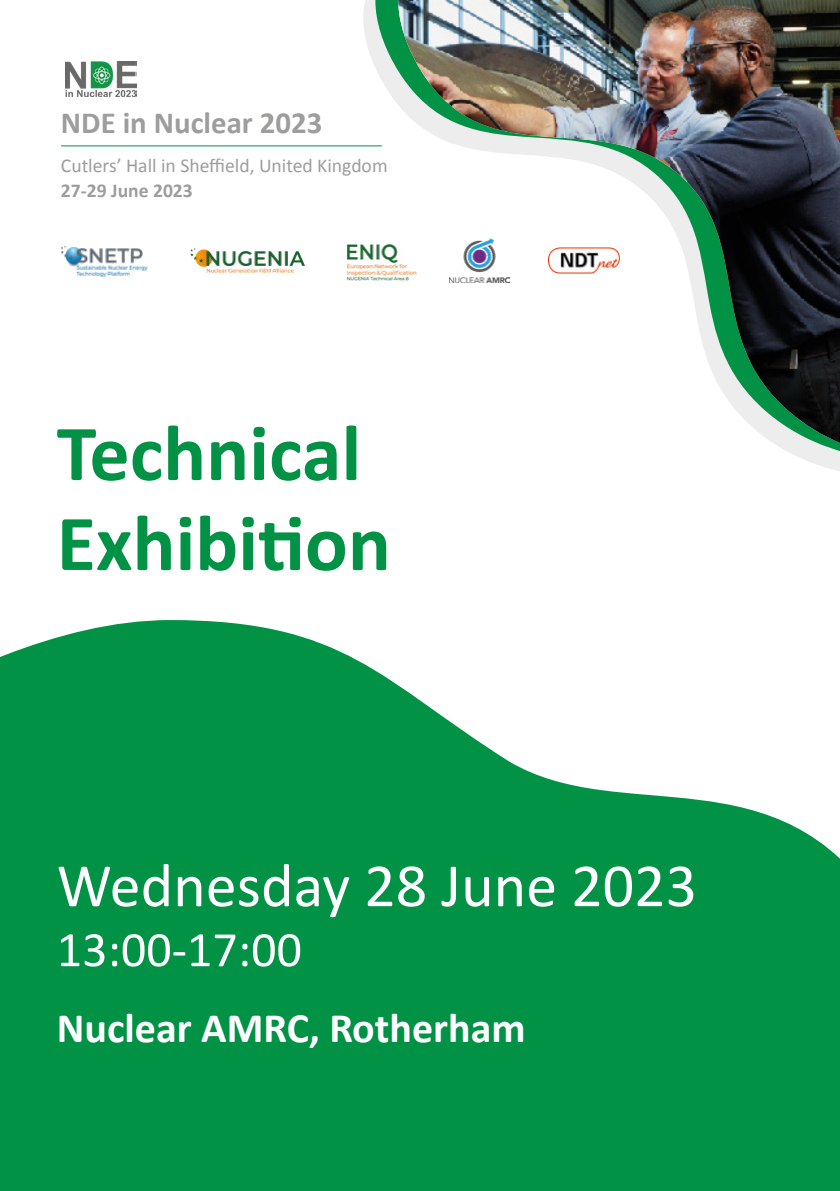
<style>
.page{position:relative;width:840px;height:1191px;background:#fff}
.page>*{position:absolute;margin:0;border:0;box-sizing:border-box;transform-origin:0 0}
.t1{font:700 80px/90px "Calibri";color:#029246}
.t2{font:62px "Calibri";color:#fff}
.t3{font:50px "Calibri";color:#fff}
.t4{font:700 42px "Calibri";color:#fff}
.t5{font:700 30.8px "Calibri";color:#9d9d9c}
.t6{font:19.6px "Calibri";color:#9d9d9c}
.t7{font:700 19.6px "Calibri";color:#9d9d9c}
</style>
<div class="page">
<svg style="left:0;top:620px;width:839px;height:291px;fill:#029246"></svg>
<div style="left:0;top:911px;width:839px;height:280px;background:#029246"></div>
<svg style="left:363px;top:0;width:23px;height:147px"></svg>
<svg style="left:386px;top:0;width:453px;height:471px"></svg>
<img style="left:398px;top:0;width:441px;height:443px">
<img style="left:65px;top:61px;width:71px;height:35px">
<hr style="left:61px;top:145px;width:320px;height:1px;background:#029246">
<img style="left:61px;top:246px;width:87px;height:31px">
<img style="left:346px;top:238px;width:76px;height:47px">
<img style="left:191px;top:248px;width:113px;height:25px">
<img style="left:545px;top:247px;width:75px;height:27px">
<img style="left:449px;top:238px;width:59px;height:44px">
<h3 class="t5" style="left:61px;top:103px;width:263px">NDE in Nuclear 2023</h3>
<p class="t6" style="left:61px;top:153px;width:328px">Cutlers’ Hall in Sheffield, United Kingdom</p>
<p class="t7" style="left:61px;top:178px;width:133px">27-29 June 2023</p>
<h1 class="t1" style="left:57px;top:408px;width:335px">Technical<br>Exhibition</h1>
<h2 class="t2" style="left:57px;top:846px;width:641px">Wednesday 28 June 2023</h2>
<h3 class="t3" style="left:57px;top:918px;width:246px">13:00-17:00</h3>
<h3 class="t4" style="left:57px;top:1001px;width:470px">Nuclear AMRC, Rotherham</h3>
</div>
